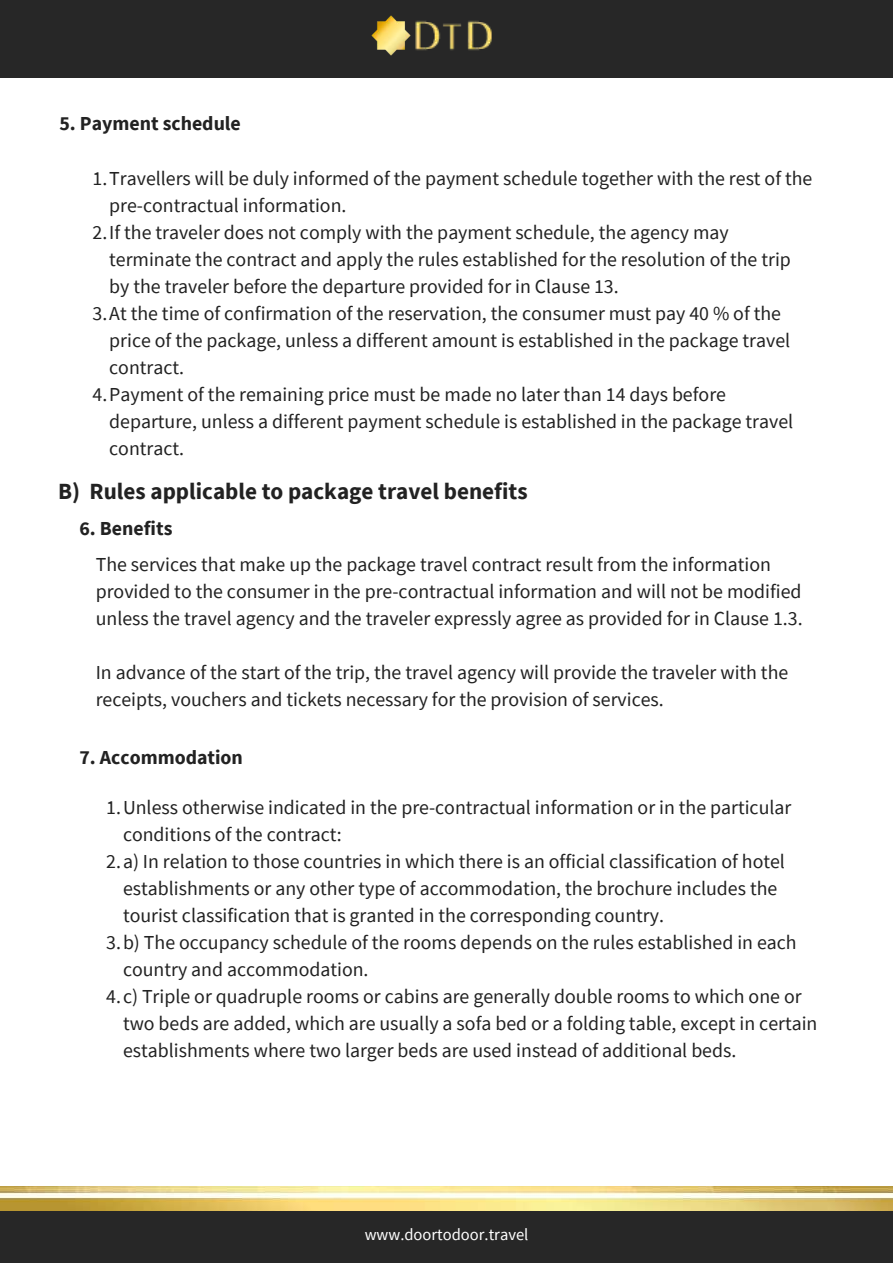
<style>
.page{position:relative;width:893px;height:1264px;background:#fff}
.page>*{position:absolute;margin:0;border:0;box-sizing:border-box;transform-origin:0 0}
.t1{font:700 23.1px "Source Sans Pro";color:#222}
.t2{font:19.8px/27px "Source Sans Pro";color:#222}
.t3{font:700 19.8px "Source Sans Pro";color:#222}
.t4{font:16.5px "Source Sans Pro";color:#fff}
</style>
<div class="page">
<div style="left:0;top:1200px;width:892px;height:62px;background:#272727"></div>
<img style="left:0;top:1186px;width:892px;height:24px">
<div style="left:0;top:0;width:892px;height:77px;background:#272727"></div>
<img style="left:372px;top:15px;width:38px;height:41px">
<img style="left:410px;top:20px;width:82px;height:31px">
<p class="t3" style="left:59px;top:111px;width:183px">5. Payment schedule</p>
<p class="t2" style="left:92px;top:165px;width:721px">1.Travellers will be duly informed of the payment schedule together with the rest of the</p>
<p class="t2" style="left:109px;top:191px;width:239px">pre-contractual information.</p>
<p class="t2" style="left:92px;top:218px;width:637px">2.If the traveler does not comply with the payment schedule, the agency may</p>
<p class="t2" style="left:109px;top:245px;width:683px">terminate the contract and apply the rules established for the resolution of the trip</p>
<p class="t2" style="left:109px;top:272px;width:511px">by the traveler before the departure provided for in Clause 13.</p>
<p class="t2" style="left:92px;top:299px;width:690px">3.At the time of confirmation of the reservation, the consumer must pay 40 % of the</p>
<p class="t2" style="left:109px;top:326px;width:682px">price of the package, unless a different amount is established in the package travel</p>
<p class="t2" style="left:109px;top:353px;width:76px">contract.</p>
<p class="t2" style="left:92px;top:380px;width:635px">4.Payment of the remaining price must be made no later than 14 days before</p>
<p class="t2" style="left:109px;top:407px;width:685px">departure, unless a different payment schedule is established in the package travel</p>
<p class="t2" style="left:109px;top:434px;width:76px">contract.</p>
<p class="t1" style="left:58px;top:476px;width:471px">B) Rules applicable to package travel benefits</p>
<p class="t3" style="left:79px;top:516px;width:94px">6. Benefits</p>
<p class="t2" style="left:96px;top:550px;width:708px">The services that make up the package travel contract result from the information provided to the consumer in the pre-contractual information and will not be modified unless the travel agency and the traveler expressly agree as provided for in Clause 1.3.</p>
<p class="t2" style="left:96px;top:658px;width:694px">In advance of the start of the trip, the travel agency will provide the traveler with the receipts, vouchers and tickets necessary for the provision of services.</p>
<p class="t3" style="left:79px;top:745px;width:165px">7. Accommodation</p>
<p class="t2" style="left:106px;top:794px;width:686px">1.Unless otherwise indicated in the pre-contractual information or in the particular</p>
<p class="t2" style="left:123px;top:821px;width:220px">conditions of the contract:</p>
<p class="t2" style="left:106px;top:848px;width:680px">2.a) In relation to those countries in which there is an official classification of hotel</p>
<p class="t2" style="left:123px;top:874px;width:655px">establishments or any other type of accommodation, the brochure includes the</p>
<p class="t2" style="left:123px;top:901px;width:542px">tourist classification that is granted in the corresponding country.</p>
<p class="t2" style="left:106px;top:928px;width:692px">3.b) The occupancy schedule of the rooms depends on the rules established in each</p>
<p class="t2" style="left:123px;top:955px;width:247px">country and accommodation.</p>
<p class="t2" style="left:106px;top:982px;width:696px">4.c) Triple or quadruple rooms or cabins are generally double rooms to which one or</p>
<p class="t2" style="left:123px;top:1009px;width:696px">two beds are added, which are usually a sofa bed or a folding table, except in certain</p>
<p class="t2" style="left:123px;top:1036px;width:614px">establishments where two larger beds are used instead of additional beds.</p>
<p class="t4" style="left:365px;top:1223px;width:165px">www.doortodoor.travel</p>
</div>
